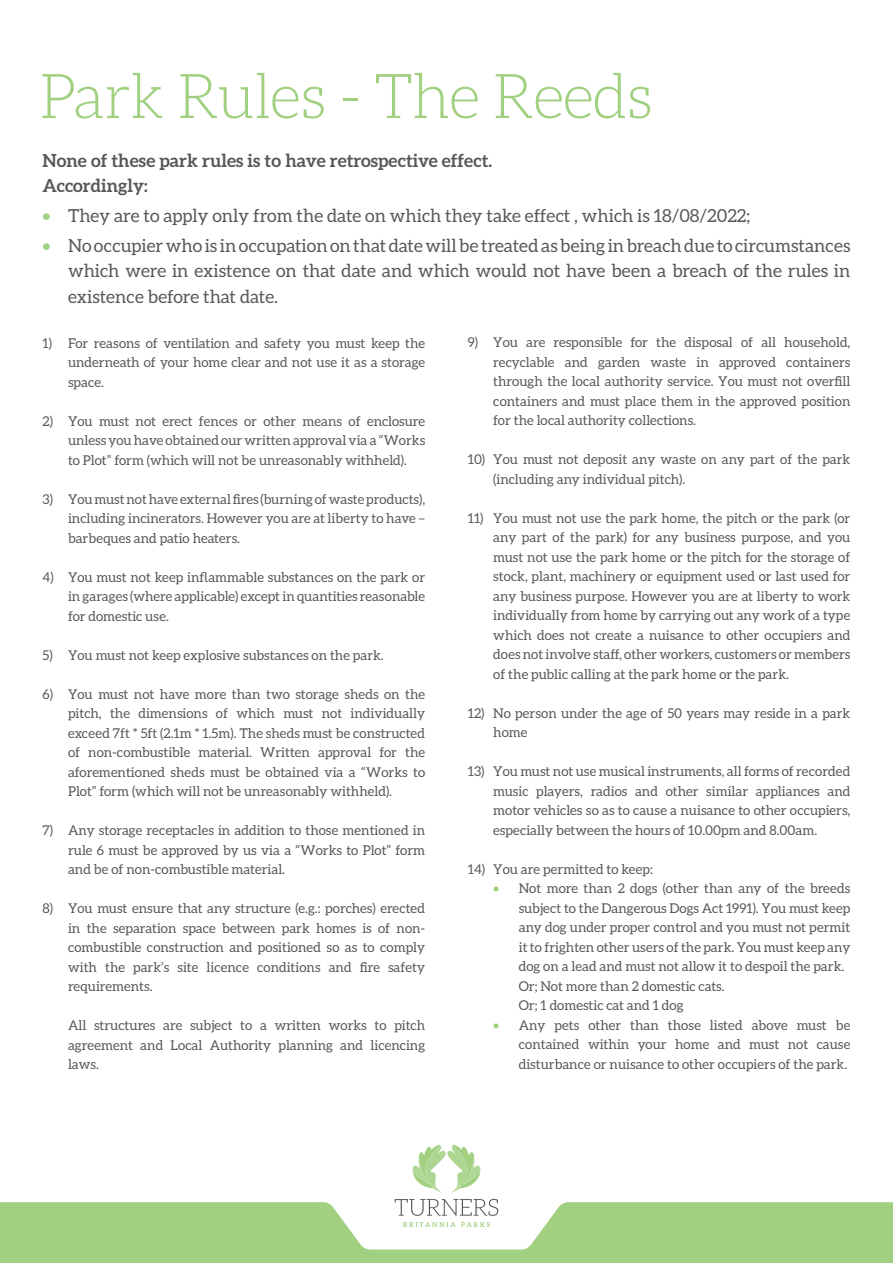
<style>
.page{position:relative;width:893px;height:1263px;background:#fff}
.page>*{position:absolute;margin:0;border:0;box-sizing:border-box;transform-origin:0 0}
.t1{font:300 62.1px "Aleo";letter-spacing:-.02em;color:#a0d080}
.t2{font:18px/25.5px "Aleo";color:#57585a;text-align:justify}
.t3{font:700 18px/25.5px "Aleo";color:#57585a}
.t4{font:13.5px/19.5px "Aleo";color:#57585a;text-align:justify}
.s1{color:#a0d080}
</style>
<div class="page">
<svg style="left:395px;top:1199px;width:103px;height:3px"></svg>
<svg style="left:413px;top:1145px;width:67px;height:48px"></svg>
<svg style="left:0;top:1202px;width:893px;height:61px;fill:#a0d080"></svg>
<h1 class="t1" style="left:39px;top:62px;width:615px">Park Rules - The Reeds</h1>
<h2 class="t3" style="left:43px;top:147px;width:451px">None of these park rules is to have retrospective effect.<br>Accordingly:</h2>
<h2 class="t2" style="left:43px;top:202px;width:709px"><span class="s1">•</span> They are to apply only from the date on which they take effect , which is 18/08/2022;</h2>
<h2 class="t2" style="left:68px;top:232px;width:784px;text-indent:-26px"><span class="s1">•</span> No occupier who is in occupation on that date will be treated as being in breach due to circumstances which were in existence on that date and which would not have been a breach of the rules in existence before that date.</h2>
<p class="t4" style="left:68px;top:333px;width:359px;text-indent:-26px">1) For reasons of ventilation and safety you must keep the underneath of your home clear and not use it as a storage space.</p>
<p class="t4" style="left:68px;top:411px;width:359px;text-indent:-26px">2) You must not erect fences or other means of enclosure unless you have obtained our written approval via a “Works to Plot” form (which will not be unreasonably withheld).</p>
<p class="t4" style="left:68px;top:489px;width:359px;text-indent:-26px">3) You must not have external fires (burning of waste products), including incinerators. However you are at liberty to have – barbeques and patio heaters.</p>
<p class="t4" style="left:68px;top:567px;width:359px;text-indent:-26px">4) You must not keep inflammable substances on the park or in garages (where applicable) except in quantities reasonable for domestic use.</p>
<p class="t4" style="left:43px;top:645px;width:343px">5) You must not keep explosive substances on the park.</p>
<p class="t4" style="left:68px;top:684px;width:359px;text-indent:-26px">6) You must not have more than two storage sheds on the pitch, the dimensions of which must not individually exceed 7ft * 5ft (2.1m * 1.5m). The sheds must be constructed of non-combustible material. Written approval for the aforementioned sheds must be obtained via a “Works to Plot” form (which will not be unreasonably withheld).</p>
<p class="t4" style="left:68px;top:820px;width:359px;text-indent:-26px">7) Any storage receptacles in addition to those mentioned in rule 6 must be approved by us via a “Works to Plot” form and be of non-combustible material.</p>
<p class="t4" style="left:68px;top:898px;width:359px;text-indent:-26px">8) You must ensure that any structure (e.g.: porches) erected in the separation space between park homes is of non&shy;combustible construction and positioned so as to comply with the park’s site licence conditions and fire safety requirements.</p>
<p class="t4" style="left:68px;top:1015px;width:359px">All structures are subject to a written works to pitch agreement and Local Authority planning and licencing laws.</p>
<p class="t4" style="left:493px;top:333px;width:359px;text-indent:-26px">9) You are responsible for the disposal of all household, recyclable and garden waste in approved containers through the local authority service. You must not overfill containers and must place them in the approved position for the local authority collections.</p>
<p class="t4" style="left:493px;top:450px;width:359px;text-indent:-26px">10) You must not deposit any waste on any part of the park (including any individual pitch).</p>
<p class="t4" style="left:493px;top:508px;width:359px;text-indent:-26px">11) You must not use the park home, the pitch or the park (or any part of the park) for any business purpose, and you must not use the park home or the pitch for the storage of stock, plant, machinery or equipment used or last used for any business purpose. However you are at liberty to work individually from home by carrying out any work of a type which does not create a nuisance to other occupiers and does not involve staff, other workers, customers or members of the public calling at the park home or the park.</p>
<p class="t4" style="left:493px;top:703px;width:359px;text-indent:-26px">12) No person under the age of 50 years may reside in a park home</p>
<p class="t4" style="left:493px;top:762px;width:359px;text-indent:-26px">13) You must not use musical instruments, all forms of recorded music players, radios and other similar appliances and motor vehicles so as to cause a nuisance to other occupiers, especially between the hours of 10.00pm and 8.00am.</p>
<p class="t4" style="left:468px;top:859px;width:187px">14) You are permitted to keep:</p>
<p class="t4" style="left:519px;top:879px;width:333px;text-align:left;text-indent:-26px"><span class="s1">•</span> Not more than 2 dogs (other than any of the breeds subject to the Dangerous Dogs Act 1991). You must keep any dog under proper control and you must not permit it to frighten other users of the park. You must keep any dog on a lead and must not allow it to despoil the park.<br>Or; Not more than 2 domestic cats.<br>Or; 1 domestic cat and 1 dog</p>
<p class="t4" style="left:519px;top:1015px;width:333px;text-indent:-26px"><span class="s1">•</span> Any pets other than those listed above must be contained within your home and must not cause disturbance or nuisance to other occupiers of the park.</p>
</div>
